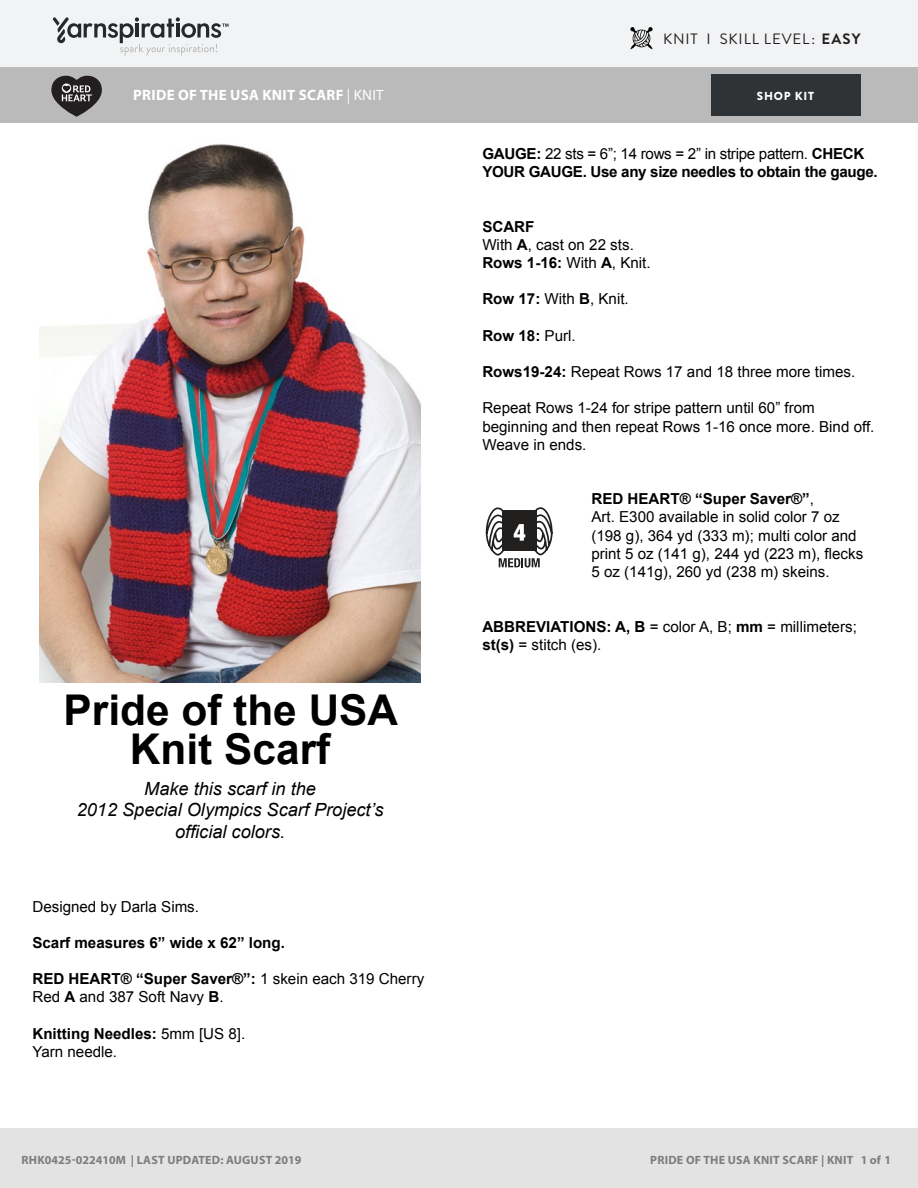
<style>
.page{position:relative;width:918px;height:1188px;background:#fff}
.page>*{position:absolute;margin:0;border:0;box-sizing:border-box;transform-origin:0 0}
.t1{font:700 42.45px/39.5px "Arial";color:#000;text-align:center}
.t2{font:italic 18.15px/21.8px "Arial";color:#000;text-align:center}
.t3{font:15.15px/18.1px "Arial";color:#000}
.t4{font:700 15.15px/18.1px "Arial";letter-spacing:-.02em;color:#000}
.t5{font:700 15.15px "Arial";color:#000}
.Pattern_Title{font:700 15px "Myriad Pro";letter-spacing:.02em;color:#fff}
.Skill_Level{font:15px "Brandon Grotesque";letter-spacing:.055em;color:#231f20}
.t6{font:12.15px "Helvetica";letter-spacing:.02em;color:#000}
.t7{font:700 12px "Myriad Pro";letter-spacing:.02em;color:#7d7d7d}
.t8{font:900 11.7px "Brandon Grotesque";letter-spacing:.065em;color:#fff}
.s1{font-weight:700}
.s2{font-weight:400}
</style>
<div class="page">
<div style="left:0;top:0;width:918px;height:68px;background:#f2f3f4"></div>
<div style="left:0;top:68px;width:918px;height:55px;background:#bbbaba"></div>
<svg style="left:53px;top:17px;width:176px;height:39px"></svg>
<div style="left:711px;top:74px;width:150px;height:42px;background:#2f3336"></div>
<svg style="left:51px;top:76px;width:51px;height:41px"></svg>
<div style="left:0;top:1128px;width:918px;height:60px;background:#e4e3e3"></div>
<img style="left:40px;top:144px;width:380px;height:539px">
<svg style="left:485px;top:507px;width:68px;height:60px"></svg>
<svg style="left:630px;top:27px;width:23px;height:22px"></svg>
<p class="Skill_Level" style="left:663px;top:29px;width:199px">KNIT I SKILL LEVEL: <span class="s1">EASY</span></p>
<p class="Pattern_Title" style="left:133px;top:85px;width:252px">PRIDE OF THE USA KNIT SCARF <span class="s2">| KNIT</span></p>
<p class="t8" style="left:757px;top:88px;width:59px">SHOP KIT</p>
<p class="t4" style="left:482px;top:145px;width:397px">GAUGE: <span class="s2">22 sts = 6”; 14 rows = 2” in stripe pattern.</span> CHECK<br>YOUR GAUGE. Use any size needles to obtain the gauge.</p>
<p class="t3" style="left:482px;top:217px;width:170px"><span class="s1">SCARf<br></span>With <span class="s1">A</span>, cast on 22 sts.<br><span class="s1">Rows 1-16:</span> With <span class="s1">A</span>, Knit.</p>
<p class="t3" style="left:482px;top:290px;width:148px"><span class="s1">Row 17:</span> With <span class="s1">B</span>, Knit.</p>
<p class="t4" style="left:482px;top:326px;width:95px">Row 18: <span class="s2">Purl.</span></p>
<p class="t3" style="left:482px;top:363px;width:374px"><span class="s1">Rows19-24:</span> Repeat Rows 17 and 18 three more times.</p>
<p class="t3" style="left:482px;top:399px;width:394px">Repeat Rows 1-24 for stripe pattern until 60” from beginning and then repeat Rows 1-16 once more. Bind off.<br>Weave in ends.</p>
<p class="t3" style="left:591px;top:490px;width:273px"><span class="s1">RED HEART® “Super Saver®”</span>,<br>Art. E300 available in solid color 7 oz (198 g), 364 yd (333 m); multi color and print 5 oz (141 g), 244 yd (223 m), flecks 5 oz (141g), 260 yd (238 m) skeins.</p>
<p class="t1" style="left:64px;top:690px;width:336px">Pride of the USA<br>Knit Scarf</p>
<p class="t2" style="left:77px;top:777px;width:308px">Make this scarf in the<br>2012 Special Olympics Scarf Project’s official colors.</p>
<p class="t3" style="left:32px;top:897px;width:168px">Designed by Darla Sims.</p>
<p class="t5" style="left:32px;top:934px;width:254px">Scarf measures 6” wide x 62” long.</p>
<p class="t3" style="left:32px;top:970px;width:393px"><span class="s1">RED HEART® “Super Saver®”:</span> 1 skein each 319 Cherry<br>Red <span class="s1">A</span> and 387 Soft Navy <span class="s1">B</span>.</p>
<p class="t3" style="left:32px;top:1024px;width:214px"><span class="s1">Knitting Needles:</span> 5mm [US 8].<br>Yarn needle.</p>
<p class="t3" style="left:482px;top:617px;width:376px"><span class="s1">ABBREVIATIONS: A, B</span> = color A, B; <span class="s1">mm</span> = millimeters; <span class="s1">st(s)</span> = stitch (es).</p>
<p class="t6" style="left:122px;top:1148px;width:86px">P.O. Box 12229</p>
<p class="t7" style="left:22px;top:1152px;width:281px">RHK0425-022410M | LAST UPDATED: AUGUST 2019</p>
<p class="t7" style="left:650px;top:1152px;width:242px">PRIDE OF THE USA KNIT SCARF | KNIT 1 of 1</p>
</div>
